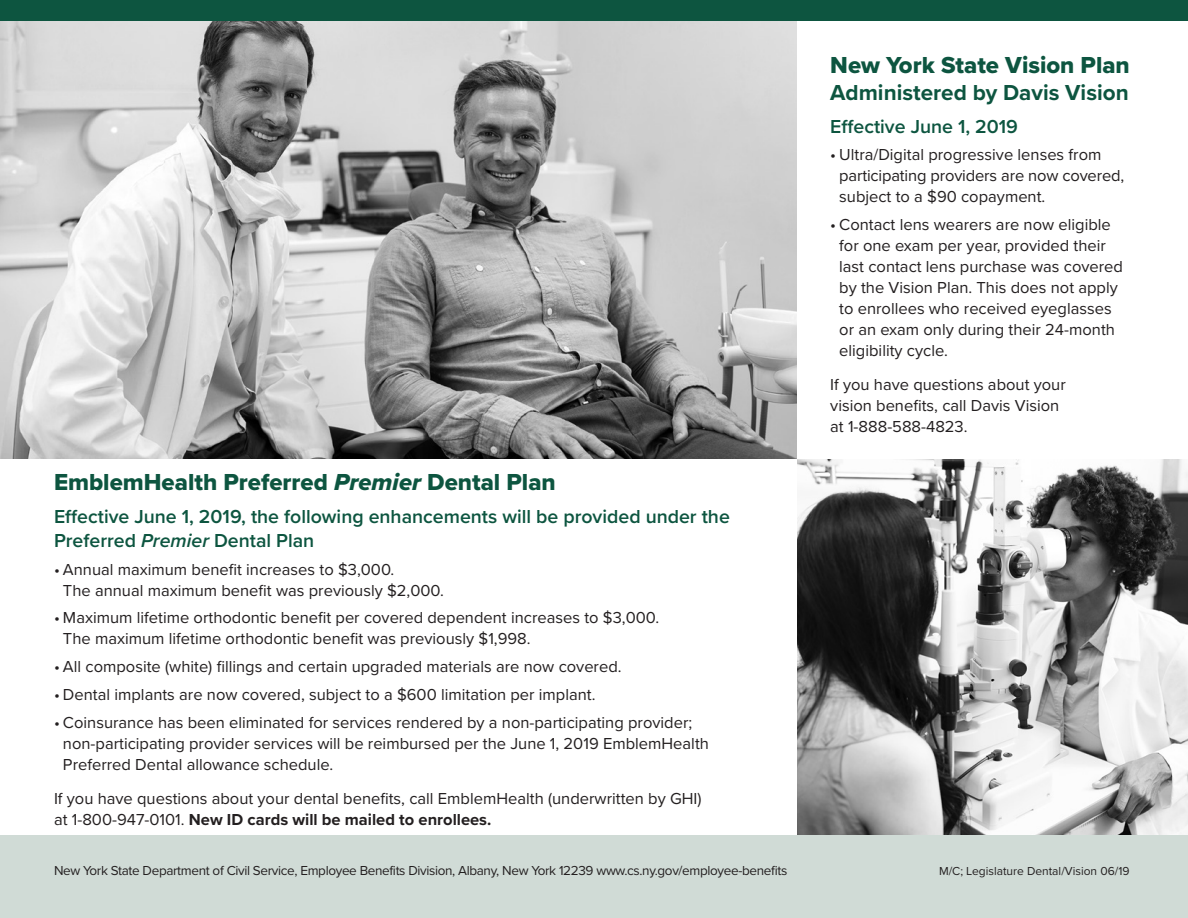
<style>
.page{position:relative;width:1188px;height:918px;background:#fff}
.page>*{position:absolute;margin:0;border:0;box-sizing:border-box;transform-origin:0 0}
.t1{font:24px "Proxima Nova Extrabld";color:#0d5540}
.t2{font:700 22.5px "Proxima Nova";color:#0d5540}
.t3{font:600 19.5px/24px "Proxima Nova";color:#0d5540}
.t4{font:16.5px/21px "Proxima Nova";color:#231f20}
.t5{font:13.5px "Proxima Nova";letter-spacing:-.025em;color:#231f20}
.t6{font:12px "Proxima Nova";color:#231f20}
.s1{font-family:"Proxima Nova Extrabld It"}
.s2{font-style:italic}
.s3{font-weight:700}
</style>
<div class="page">
<img style="left:796px;top:459px;width:392px;height:377px">
<div style="left:0;top:836px;width:1188px;height:82px;background:#d0dbd6"></div>
<img style="left:0;top:20px;width:796px;height:439px">
<div style="left:0;top:0;width:1188px;height:20px;background:#0d5540"></div>
<h1 class="t1" style="left:54px;top:464px;width:503px">EmblemHealth Preferred <span class="s1">Premier</span> Dental Plan</h1>
<p class="t3" style="left:54px;top:504px;width:677px">Effective June 1, 2019, the following enhancements will be provided under the<br>Preferred <span class="s2">Premier</span> Dental Plan</p>
<p class="t4" style="left:63px;top:558px;width:382px;text-indent:-9px">• Annual maximum benefit increases to $3,000.<br>The annual maximum benefit was previously $2,000.</p>
<p class="t4" style="left:63px;top:607px;width:598px;text-indent:-9px">• Maximum lifetime orthodontic benefit per covered dependent increases to $3,000.<br>The maximum lifetime orthodontic benefit was previously $1,998.</p>
<p class="t4" style="left:54px;top:655px;width:569px">• All composite (white) fillings and certain upgraded materials are now covered.</p>
<p class="t4" style="left:54px;top:683px;width:543px">• Dental implants are now covered, subject to a $600 limitation per implant.</p>
<p class="t4" style="left:63px;top:711px;width:647px;text-indent:-9px">• Coinsurance has been eliminated for services rendered by a non-participating provider; non-participating provider services will be reimbursed per the June 1, 2019 EmblemHealth<br>Preferred Dental allowance schedule.</p>
<p class="t4" style="left:54px;top:787px;width:649px">If you have questions about your dental benefits, call EmblemHealth (underwritten by GHI) at 1-800-947-0101. <span class="s3">New ID cards will be mailed to enrollees.</span></p>
<h1 class="t1" style="left:830px;top:47px;width:301px">New York State Vision Plan</h1>
<h2 class="t2" style="left:830px;top:76px;width:300px">Administered by Davis Vision</h2>
<p class="t3" style="left:830px;top:114px;width:189px">Effective June 1, 2019</p>
<p class="t4" style="left:839px;top:144px;width:287px;text-indent:-9px">• Ultra/Digital progressive lenses from participating providers are now covered, subject to a $90 copayment.</p>
<p class="t4" style="left:839px;top:213px;width:285px;text-indent:-9px">• Contact lens wearers are now eligible for one exam per year, provided their last contact lens purchase was covered by the Vision Plan. This does not apply to enrollees who received eyeglasses or an exam only during their 24-month eligibility cycle.</p>
<p class="t4" style="left:830px;top:373px;width:237px">If you have questions about your vision benefits, call Davis Vision at 1-888-588-4823.</p>
<p class="t5" style="left:54px;top:860px;width:735px">New York State Department of Civil Service, Employee Benefits Division, Albany, New York 12239 www.cs.ny.gov/employee-benefits</p>
<p class="t6" style="left:939px;top:862px;width:192px">M/C; Legislature Dental/Vision 06/19</p>
</div>
